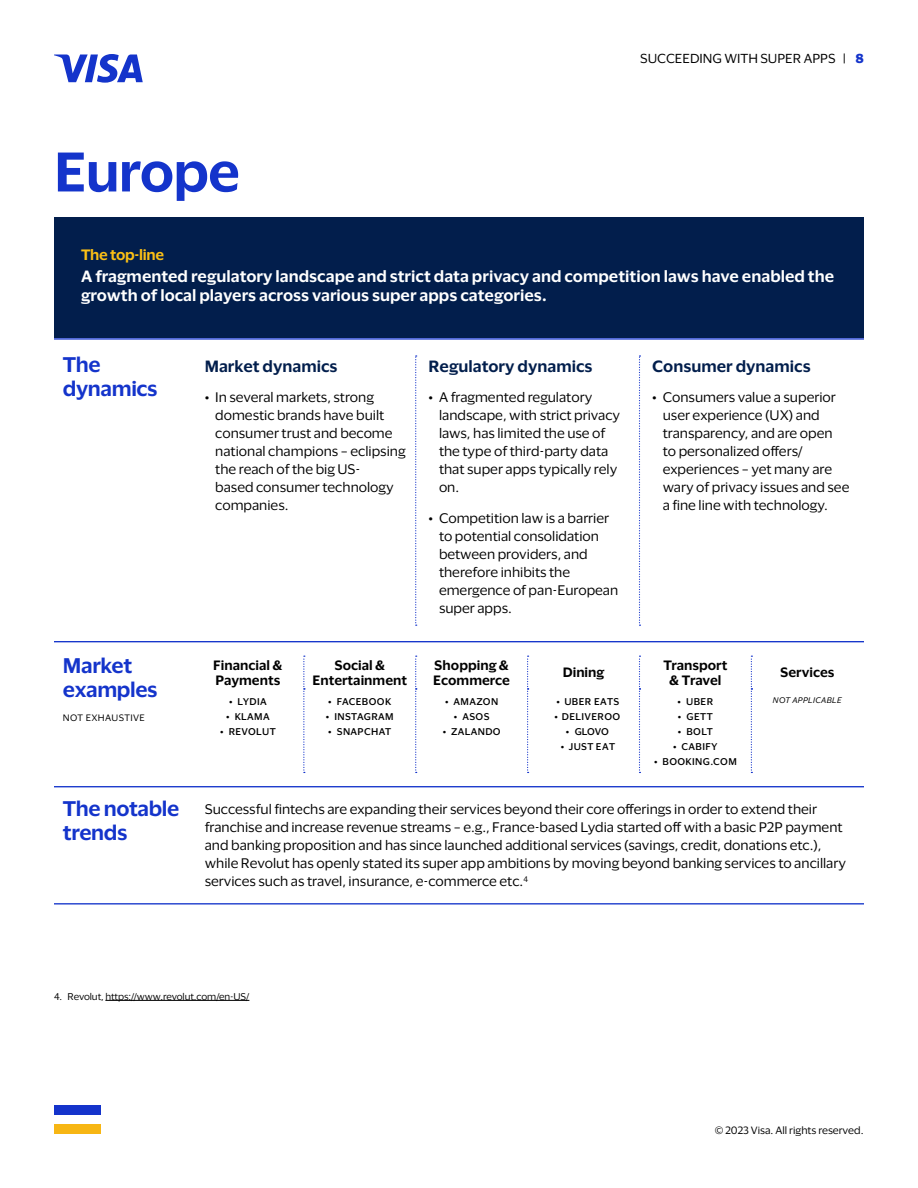
<style>
.page{position:relative;width:918px;height:1188px;background:#fff}
.page>*{position:absolute;margin:0;border:0;box-sizing:border-box;transform-origin:0 0}
.t1{font:600 51.15px "Visa Dialect";letter-spacing:-.02em;color:#1434cb}
.t2{font:600 19.5px/24px "Visa Dialect";letter-spacing:-.02em;color:#1434cb}
.t3{font:600 15px/19.5px "Visa Dialect";color:#fff}
.t4{font:600 15px "Visa Dialect";color:#021e4c}
.t5{font:600 13.8px "Visa Dialect";letter-spacing:-.02em;color:#fcc015}
.t6{font:12.75px/18px "Visa Dialect";color:#000}
.t7{font:600 12.45px/15px "Visa Dialect";color:#000}
.t8{font:12px "Visa Dialect";color:#000}
.t9{font:9.75px "Visa Dialect";color:#000}
.t10{font:500 9px "Visa Dialect";letter-spacing:.04em;color:#000}
.t11{font:9px "Visa Dialect";letter-spacing:-.01em;color:#000}
.t12{font:8.55px "Visa Dialect";letter-spacing:.045em;color:#000}
.t13{font:italic 7.5px "Visa Dialect";letter-spacing:.04em;color:#000}
.s1{font-weight:700;color:#1434cb}
</style>
<div class="page">
<div style="left:54px;top:217px;width:810px;height:121px;background:#021e4c"></div>
<svg style="left:303px;top:656px;width:2px;height:117px"></svg>
<svg style="left:415px;top:656px;width:2px;height:117px"></svg>
<svg style="left:527px;top:656px;width:2px;height:117px"></svg>
<svg style="left:639px;top:656px;width:1px;height:117px"></svg>
<svg style="left:751px;top:656px;width:1px;height:117px"></svg>
<svg style="left:415px;top:355px;width:2px;height:271px"></svg>
<svg style="left:639px;top:355px;width:1px;height:271px"></svg>
<hr style="left:54px;top:641px;width:810px;height:1px;background:#1434cb">
<hr style="left:54px;top:786px;width:810px;height:1px;background:#1434cb">
<hr style="left:54px;top:903px;width:810px;height:2px;background:#1434cb">
<hr style="left:54px;top:338px;width:810px;height:2px;background:#1434cb">
<hr style="left:105px;top:1000px;width:144px;height:1px;background:#000">
<svg style="left:54px;top:54px;width:89px;height:29px"></svg>
<div style="left:54px;top:1105px;width:46px;height:10px;background:#1433cb"></div>
<div style="left:54px;top:1124px;width:46px;height:10px;background:#f7b614"></div>
<h3 class="t1" style="left:54px;top:132px;width:188px">Europe</h3>
<p class="t8" style="left:640px;top:50px;width:225px">SUCCEEDING WITH SUPER APPS | <span class="s1">8</span></p>
<h4 class="t5" style="left:81px;top:244px;width:85px">The top-line</h4>
<p class="t3" style="left:81px;top:265px;width:755px">A fragmented regulatory landscape and strict data privacy and competition laws have enabled the growth of local players across various super apps categories.</p>
<h4 class="t2" style="left:63px;top:351px;width:96px">The dynamics</h4>
<h5 class="t4" style="left:205px;top:354px;width:134px">Market dynamics</h5>
<p class="t6" style="left:215px;top:388px;width:192px;text-indent:-11px">• In several markets, strong domestic brands have built consumer trust and become national champions – eclipsing the reach of the big US-<br>based consumer technology companies.</p>
<h4 class="t2" style="left:63px;top:652px;width:96px">Market examples</h4>
<h4 class="t12" style="left:63px;top:711px;width:84px">NOT EXHAUSTIVE</h4>
<h5 class="t7" style="left:213px;top:656px;width:71px">Financial &amp;<br>Payments</h5>
<p class="t10" style="left:229px;top:694px;width:39px">• LYDIA</p>
<p class="t10" style="left:226px;top:709px;width:45px">• KLAMA</p>
<p class="t10" style="left:220px;top:724px;width:57px">• REVOLUT</p>
<h5 class="t7" style="left:312px;top:656px;width:96px;text-align:center">Social &amp;<br>Entertainment</h5>
<p class="t10" style="left:328px;top:694px;width:64px">• FACEBOOK</p>
<p class="t10" style="left:326px;top:709px;width:69px">• INSTAGRAM</p>
<p class="t10" style="left:328px;top:724px;width:64px">• SNAPCHAT</p>
<h5 class="t4" style="left:429px;top:354px;width:166px">Regulatory dynamics</h5>
<p class="t6" style="left:439px;top:388px;width:183px;text-indent:-11px">• A fragmented regulatory landscape, with strict privacy laws, has limited the use of the type of third-party data that super apps typically rely on.</p>
<p class="t6" style="left:439px;top:508px;width:181px;text-indent:-11px">• Competition law is a barrier to potential consolidation between providers, and therefore inhibits the emergence of pan-European super apps.</p>
<h5 class="t7" style="left:433px;top:656px;width:78px">Shopping &amp;<br>Ecommerce</h5>
<p class="t10" style="left:445px;top:694px;width:55px">• AMAZON</p>
<p class="t10" style="left:454px;top:709px;width:37px">• ASOS</p>
<p class="t10" style="left:443px;top:724px;width:60px">• ZALANDO</p>
<h5 class="t7" style="left:563px;top:664px;width:43px">Dining</h5>
<p class="t10" style="left:556px;top:694px;width:65px">• UBER EATS</p>
<p class="t10" style="left:554px;top:709px;width:67px">• DELIVEROO</p>
<p class="t10" style="left:566px;top:724px;width:45px">• GLOVO</p>
<p class="t10" style="left:561px;top:739px;width:56px">• JUST EAT</p>
<h5 class="t4" style="left:652px;top:354px;width:160px">Consumer dynamics</h5>
<p class="t6" style="left:663px;top:388px;width:188px;text-indent:-11px">• Consumers value a superior user experience (UX) and transparency, and are open<br>to personalized offers/ experiences – yet many are wary of privacy issues and see a fine line with technology.</p>
<h5 class="t7" style="left:663px;top:657px;width:66px;text-align:center">Transport &amp; Travel</h5>
<p class="t10" style="left:678px;top:694px;width:37px">• UBER</p>
<p class="t10" style="left:678px;top:709px;width:36px">• GETT</p>
<p class="t10" style="left:678px;top:724px;width:37px">• BOLT</p>
<p class="t10" style="left:673px;top:739px;width:46px">• CABIFY</p>
<p class="t10" style="left:654px;top:754px;width:84px">• BOOKING.COM</p>
<h5 class="t7" style="left:780px;top:664px;width:56px">Services</h5>
<p class="t13" style="left:773px;top:695px;width:70px">NOT APPLICABLE</p>
<h4 class="t2" style="left:63px;top:795px;width:118px">The notable trends</h4>
<p class="t6" style="left:205px;top:799px;width:643px">Successful fintechs are expanding their services beyond their core offerings in order to extend their franchise and increase revenue streams – e.g., France-based Lydia started off with a basic P2P payment and banking proposition and has since launched additional services (savings, credit, donations etc.), while Revolut has openly stated its super app ambitions by moving beyond banking services to ancillary services such as travel, insurance, e-commerce etc.<sup>4</sup></p>
<p class="t11" style="left:54px;top:989px;width:197px">4. Revolut, https://www.revolut.com/en-US/</p>
<p class="t9" style="left:715px;top:1123px;width:150px">© 2023 Visa. All rights reserved.</p>
</div>
